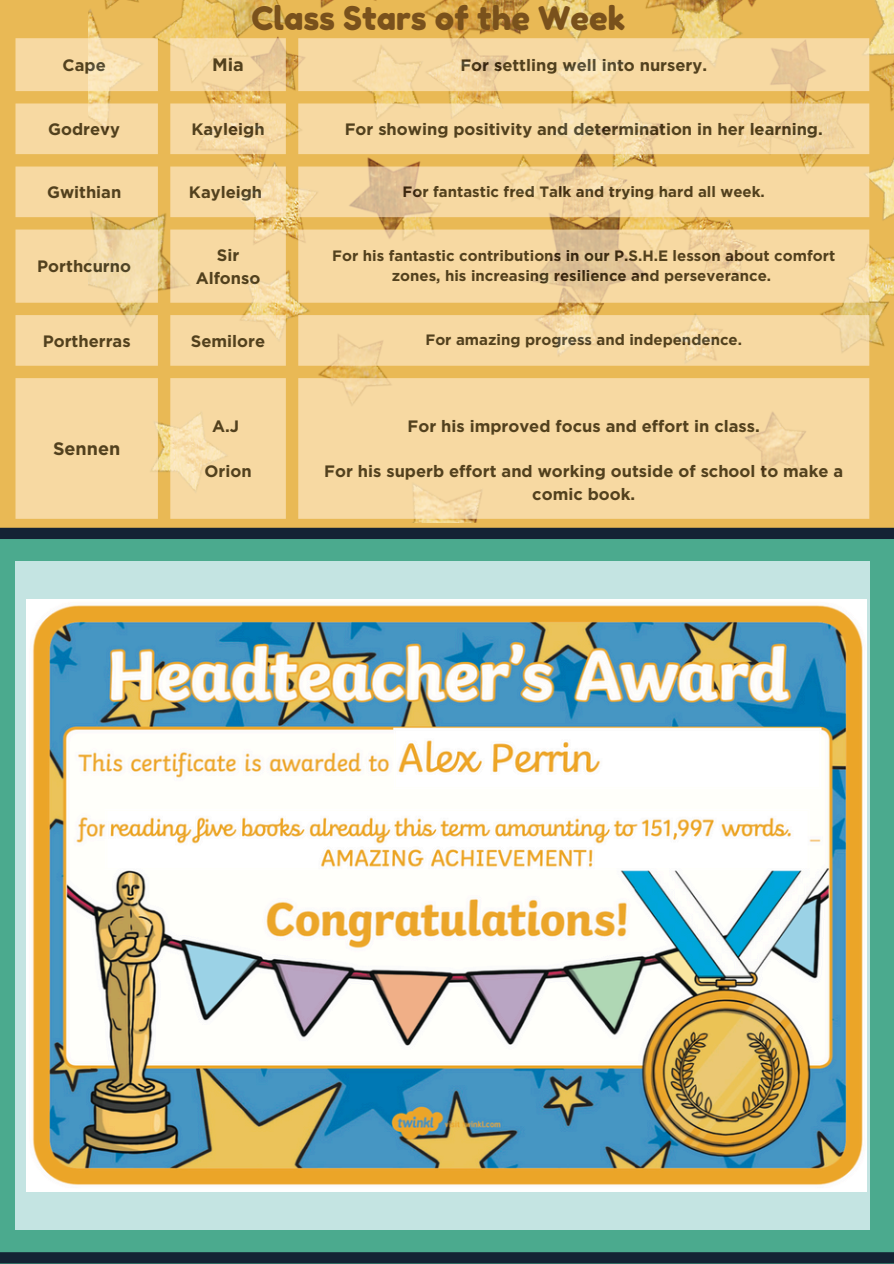
<style>
.page{position:relative;width:894px;height:1264px;background:#fff}
.page>*{position:absolute;margin:0;border:0;box-sizing:border-box;transform-origin:0 0}
.t1{font:32.4px "Fredoka One";color:#79511c}
.t2{font:700 18px "Gotham";color:#000}
.t3{font:700 16.5px/22.5px "Gotham";color:#000;text-align:center}
.t4{font:700 15px/20.2px "Gotham";color:#000;text-align:center}
</style>
<div class="page">
<div style="left:0;top:0;width:893px;height:1263px;background:#4baa8e"></div>
<div style="left:0;top:0;width:893px;height:527px;background:#e9b955"></div>
<img style="left:89px;top:0;width:804px;height:522px">
<svg style="left:15px;top:38px;width:854px;height:481px;background:#f3d396"></svg>
<div style="left:15px;top:561px;width:854px;height:668px;background:#c4e4e2"></div>
<div style="left:0;top:528px;width:893px;height:11px;background:#142334"></div>
<div style="left:0;top:1252px;width:893px;height:11px;background:#142334"></div>
<img style="left:27px;top:599px;width:839px;height:592px">
<p class="t1" style="left:251px;top:-1px;width:375px">Class Stars of the Week</p>
<p class="t3" style="left:63px;top:54px;width:45px">Cape</p>
<p class="t2" style="left:212px;top:54px;width:33px">Mia</p>
<p class="t3" style="left:460px;top:54px;width:248px">For settling well into nursery.</p>
<p class="t3" style="left:48px;top:118px;width:73px">Godrevy</p>
<p class="t3" style="left:191px;top:118px;width:75px">Kayleigh</p>
<p class="t3" style="left:344px;top:118px;width:479px">For showing positivity and determination in her learning.</p>
<p class="t3" style="left:47px;top:181px;width:76px">Gwithian</p>
<p class="t3" style="left:189px;top:181px;width:75px">Kayleigh</p>
<p class="t4" style="left:402px;top:181px;width:364px">For fantastic fred Talk and trying hard all week.</p>
<p class="t3" style="left:37px;top:255px;width:95px">Porthcurno</p>
<p class="t3" style="left:196px;top:244px;width:66px">Sir<br>Alfonso</p>
<p class="t4" style="left:332px;top:245px;width:504px">For his fantastic contributions in our P.S.H.E lesson about comfort zones, his increasing resilience and perseverance.</p>
<p class="t3" style="left:43px;top:329px;width:89px">Portherras</p>
<p class="t3" style="left:191px;top:329px;width:76px">Semilore</p>
<p class="t4" style="left:425px;top:330px;width:318px">For amazing progress and independence.</p>
<p class="t2" style="left:53px;top:437px;width:69px">Sennen</p>
<p class="t3" style="left:212px;top:415px;width:29px">A.J</p>
<p class="t3" style="left:204px;top:460px;width:49px">Orion</p>
<p class="t3" style="left:407px;top:415px;width:353px">For his improved focus and effort in class.</p>
<p class="t3" style="left:324px;top:460px;width:520px">For his superb effort and working outside of school to make a comic book.</p>
</div>
